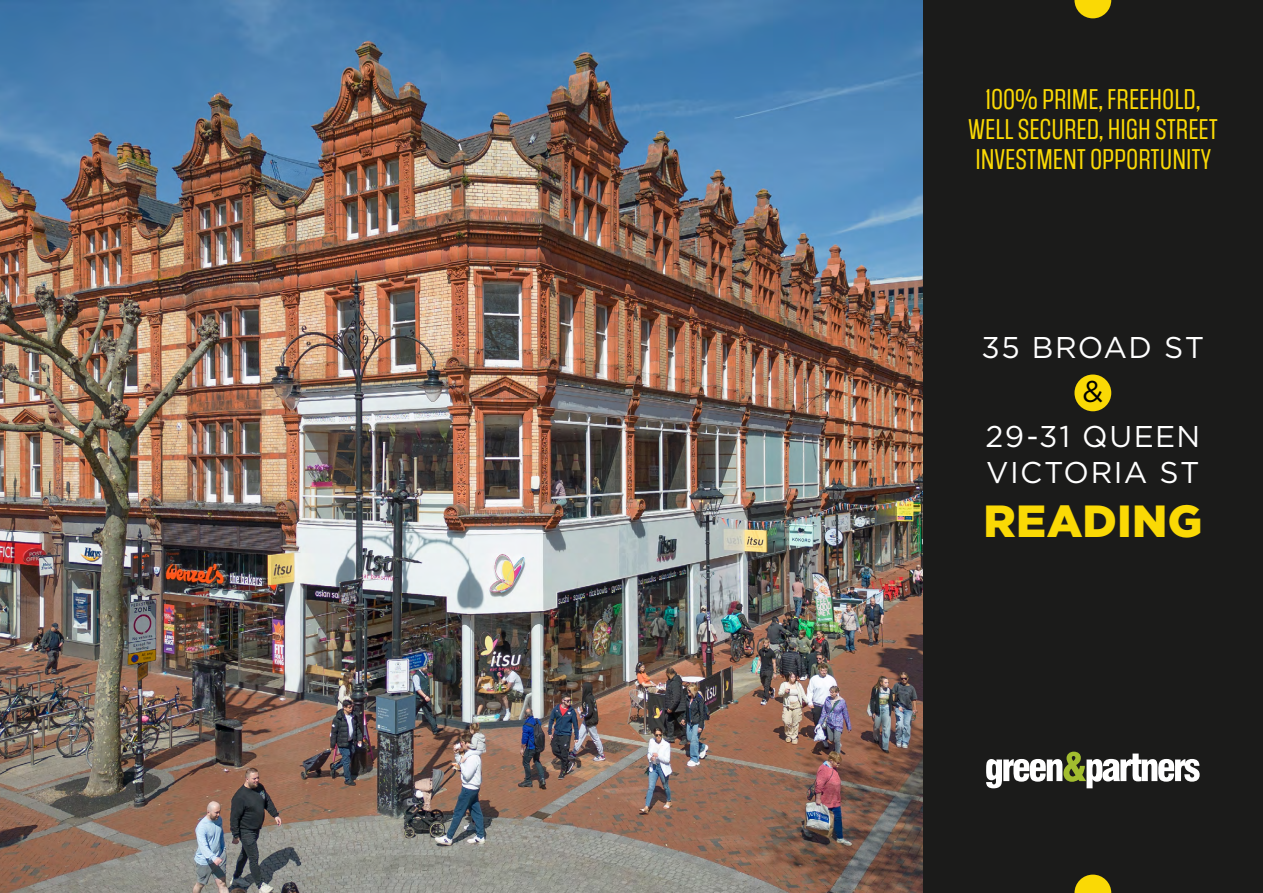
<style>
.page{position:relative;width:1263px;height:893px;background:#fff}
.page>*{position:absolute;margin:0;border:0;box-sizing:border-box;transform-origin:0 0}
.t1{font:900 45px "Gotham";letter-spacing:.005em;color:#fad905}
.t2{font:30px/36px "Gotham";letter-spacing:.05em;color:#fff}
.t3{font:30px "Gotham";color:#000}
.t4{font:24px/30px "Social Gothic";color:#fad905;text-align:center}
</style>
<div class="page">
<div style="left:923px;top:0;width:340px;height:893px;background:#1b1b1a"></div>
<svg style="left:986px;top:752px;width:214px;height:36px"></svg>
<div style="left:1074px;top:374px;width:37px;height:37px;background:#fad905;border-radius:50%"></div>
<svg style="left:1074px;top:875px;width:37px;height:18px"></svg>
<svg style="left:1074px;top:0;width:37px;height:18px"></svg>
<img style="left:0;top:0;width:923px;height:893px">
<p class="t4" style="left:968px;top:85px;width:251px">100% PRIME, FREEHOLD,<br>WELL SECURED, HIGH STREET<br>INVESTMENT OPPORTUNITY</p>
<p class="t2" style="left:981px;top:329px;width:224px">35 BROAD ST</p>
<p class="t3" style="left:1082px;top:375px;width:22px">&amp;</p>
<p class="t2" style="left:985px;top:418px;width:216px">29-31 QUEEN<br>VICTORIA ST</p>
<h1 class="t1" style="left:983px;top:495px;width:220px">READING</h1>
</div>
